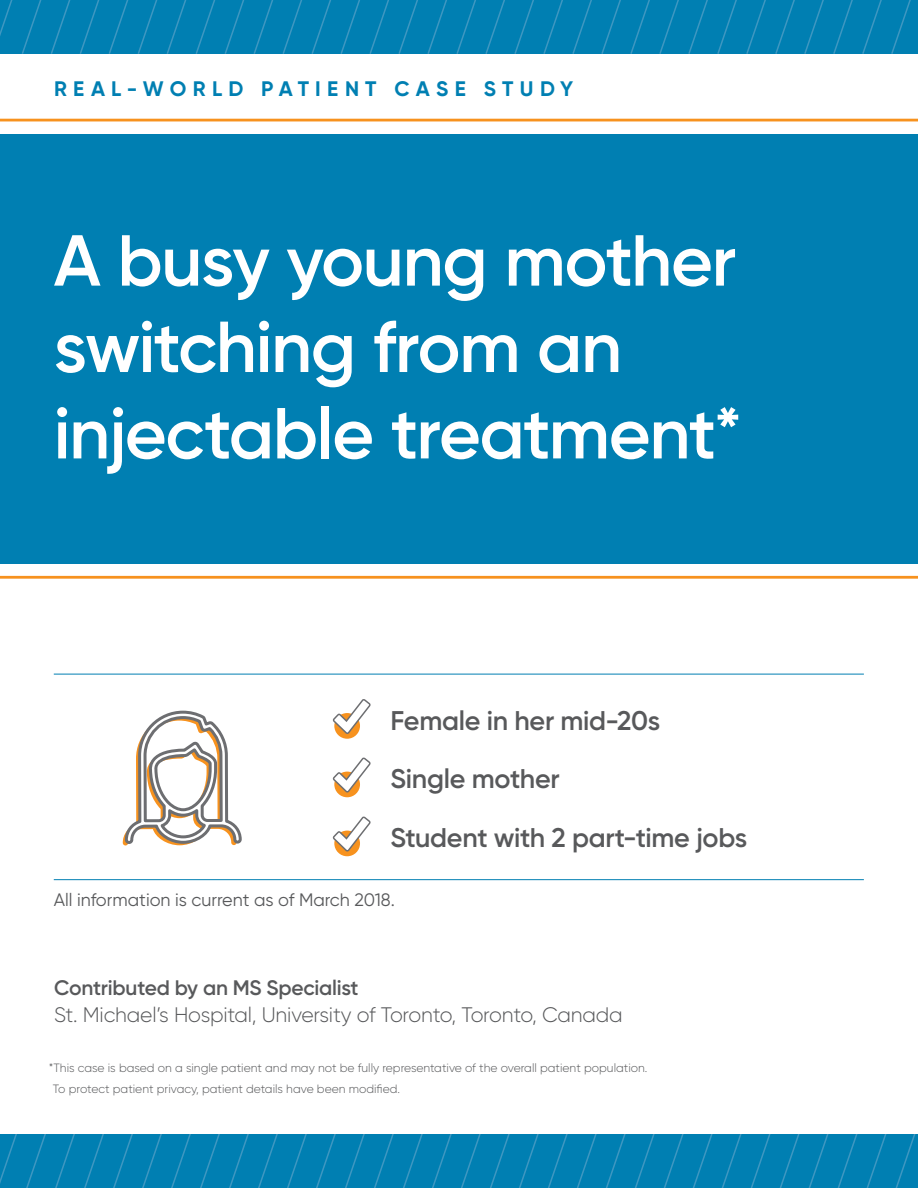
<style>
.page{position:relative;width:918px;height:1188px;background:#fff}
.page>*{position:absolute;margin:0;border:0;box-sizing:border-box;transform-origin:0 0}
.t1{font:600 72px/86.4px "Gilroy";letter-spacing:-.02em;color:#fff}
.t2{font:600 27px/58.5px "Gilroy";letter-spacing:-.01em;color:#58595b}
.t3{font:300 21px "Gilroy";letter-spacing:-.01em;color:#58595b}
.t4{font:600 21px "Gilroy";letter-spacing:-.01em;color:#58595b}
.t5{font:700 21px "Gilroy";letter-spacing:.295em;color:#007fb2}
.t6{font:18px "Gilroy";color:#58595b}
.t7{font:300 12px/21.1px "Gilroy";color:#58595b}
</style>
<div class="page">
<svg style="left:0;top:1134px;width:918px;height:54px;background:#0380b2"></svg>
<div style="left:0;top:134px;width:918px;height:430px;background:#007fb2"></div>
<svg style="left:0;top:0;width:918px;height:54px;background:#0380b2"></svg>
<svg style="left:123px;top:710px;width:119px;height:136px"></svg>
<svg style="left:334px;top:713px;width:26px;height:26px"></svg>
<svg style="left:333px;top:699px;width:38px;height:35px"></svg>
<div style="left:334px;top:772px;width:26px;height:25px;background:#f7921e;border-radius:50%"></div>
<svg style="left:333px;top:758px;width:38px;height:35px"></svg>
<div style="left:334px;top:831px;width:26px;height:25px;background:#f7921e;border-radius:50%"></div>
<svg style="left:333px;top:817px;width:38px;height:35px"></svg>
<hr style="left:54px;top:674px;width:810px;height:1px;background:#007fb2">
<hr style="left:54px;top:879px;width:810px;height:1px;background:#007fb2">
<hr style="left:0;top:119px;width:918px;height:2px;background:#f7921e">
<hr style="left:0;top:576px;width:918px;height:3px;background:#f7921e">
<h3 class="t5" style="left:54px;top:76px;width:521px">REAL-WORLD PATIENT CASE STUDY</h3>
<h1 class="t1" style="left:54px;top:217px;width:690px">A busy young mother switching from an injectable treatment*</h1>
<h2 class="t2" style="left:390px;top:691px;width:358px">Female in her mid-20s<br>Single mother<br>Student with 2 part-time jobs</h2>
<h3 class="t6" style="left:54px;top:889px;width:343px">All information is current as of March 2018.</h3>
<h3 class="t4" style="left:54px;top:975px;width:306px">Contributed by an MS Specialist</h3>
<h3 class="t3" style="left:54px;top:1002px;width:570px">St. Michael’s Hospital, University of Toronto, Toronto, Canada</h3>
<p class="t7" style="left:53px;top:1057px;width:596px;text-indent:-4px">*This case is based on a single patient and may not be fully representative of the overall patient population.<br>To protect patient privacy, patient details have been modified.</p>
</div>
